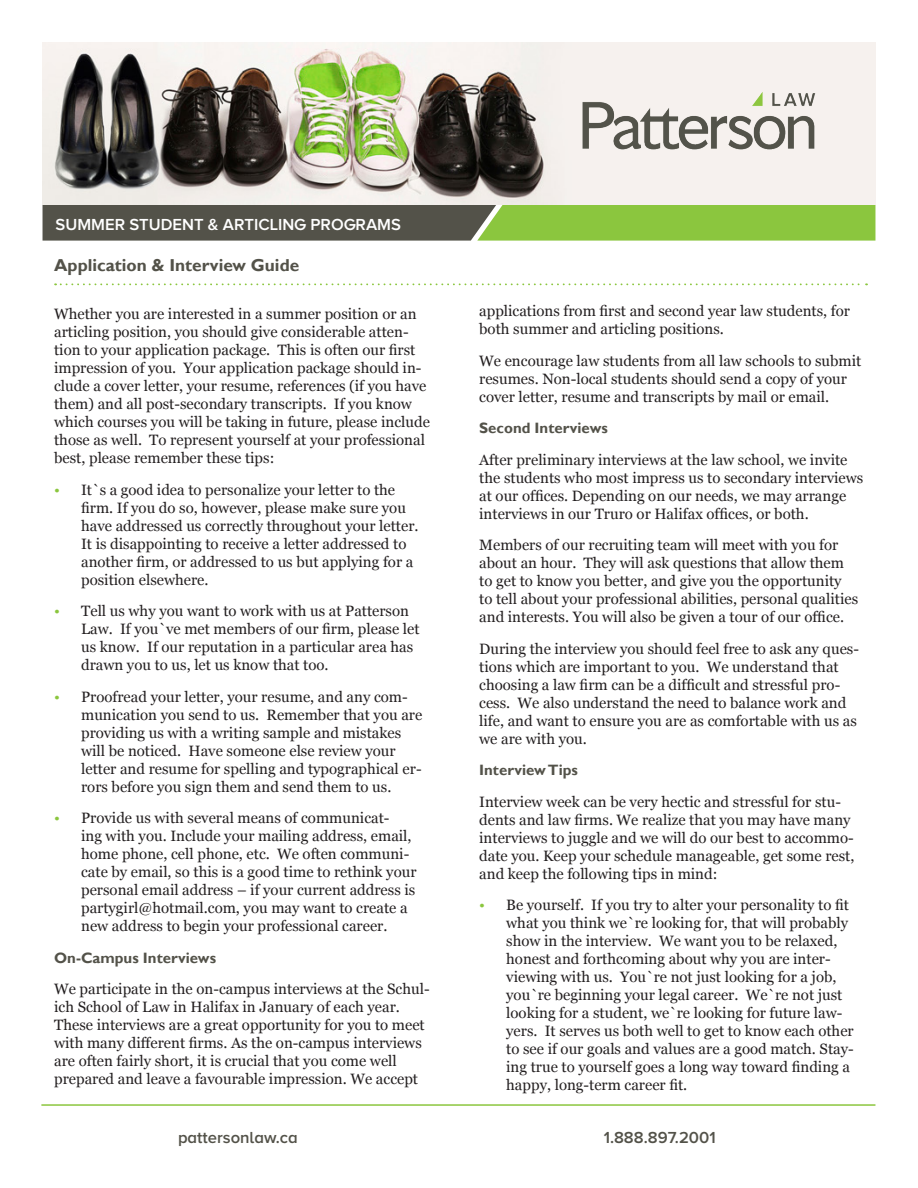
<style>
.page{position:relative;width:918px;height:1188px;background:#fff}
.page>*{position:absolute;margin:0;border:0;box-sizing:border-box;transform-origin:0 0}
.Body{font:700 17.25px "Gill Sans";color:#535249}
.Body-2{font:600 16.65px "Proxima Nova A";color:#fff}
.Body-3{font:600 16.65px "Proxima Nova A";color:#535249}
.t1{font:15px/18px "Georgia";color:#231f20}
.t2{font:700 15px "Gill Sans";color:#535249}
.s1{color:#8bc63e}
</style>
<div class="page">
<svg style="left:43px;top:205px;width:832px;height:36px;background:#6f8a47"></svg>
<svg style="left:55px;top:283px;width:812px;height:2px"></svg>
<hr style="left:41px;top:1104px;width:834px;height:2px;background:#8bc63e">
<img style="left:43px;top:43px;width:832px;height:161px">
<img style="left:564px;top:77px;width:263px;height:104px">
<p class="Body-2" style="left:56px;top:216px;width:347px">SUMMER STUDENT &amp; ARTICLING PROGRAMS</p>
<p class="Body" style="left:54px;top:254px;width:247px">Application &amp; Interview Guide</p>
<p class="t1" style="left:54px;top:305px;width:377px">Whether you are interested in a summer position or an articling position, you should give considerable atten&shy;tion to your application package. This is often our first impression of you. Your application package should in&shy;clude a cover letter, your resume, references (if you have them) and all post-secondary transcripts. If you know which courses you will be taking in future, please include those as well. To represent yourself at your professional best, please remember these tips:</p>
<p class="t1" style="left:81px;top:481px;width:339px;text-indent:-27px"><span class="s1">•</span> It`s a good idea to personalize your letter to the firm. If you do so, however, please make sure you have addressed us correctly throughout your letter.<br>It is disappointing to receive a letter addressed to another firm, or addressed to us but applying for a position elsewhere.</p>
<p class="t1" style="left:81px;top:602px;width:340px;text-indent:-27px"><span class="s1">•</span> Tell us why you want to work with us at Patterson Law. If you`ve met members of our firm, please let us know. If our reputation in a particular area has drawn you to us, let us know that too.</p>
<p class="t1" style="left:81px;top:688px;width:343px;text-indent:-27px"><span class="s1">•</span> Proofread your letter, your resume, and any com&shy;munication you send to us. Remember that you are providing us with a writing sample and mistakes will be noticed. Have someone else review your letter and resume for spelling and typographical er&shy;rors before you sign them and send them to us.</p>
<p class="t1" style="left:81px;top:809px;width:337px;text-indent:-27px"><span class="s1">•</span> Provide us with several means of communicat-<br>ing with you. Include your mailing address, email, home phone, cell phone, etc. We often communi&shy;cate by email, so this is a good time to rethink your personal email address – if your current address is partygirl@hotmail.com, you may want to create a new address to begin your professional career.</p>
<p class="t2" style="left:54px;top:948px;width:163px">On-Campus Interviews</p>
<p class="t1" style="left:54px;top:980px;width:377px">We participate in the on-campus interviews at the Schul&shy;ich School of Law in Halifax in January of each year.<br>These interviews are a great opportunity for you to meet with many different firms. As the on-campus interviews are often fairly short, it is crucial that you come well prepared and leave a favourable impression. We accept</p>
<p class="t1" style="left:479px;top:302px;width:372px">applications from first and second year law students, for both summer and articling positions.</p>
<p class="t1" style="left:479px;top:352px;width:384px">We encourage law students from all law schools to submit resumes. Non-local students should send a copy of your cover letter, resume and transcripts by mail or email.</p>
<p class="t2" style="left:479px;top:419px;width:130px">Second Interviews</p>
<p class="t1" style="left:479px;top:451px;width:386px">After preliminary interviews at the law school, we invite the students who most impress us to secondary interviews at our offices. Depending on our needs, we may arrange interviews in our Truro or Halifax offices, or both.</p>
<p class="t1" style="left:479px;top:536px;width:380px">Members of our recruiting team will meet with you for about an hour. They will ask questions that allow them to get to know you better, and give you the opportunity to tell about your professional abilities, personal qualities and interests. You will also be given a tour of our office.</p>
<p class="t1" style="left:479px;top:640px;width:381px">During the interview you should feel free to ask any ques&shy;tions which are important to you. We understand that choosing a law firm can be a difficult and stressful pro&shy;cess. We also understand the need to balance work and life, and want to ensure you are as comfortable with us as we are with you.</p>
<p class="t2" style="left:479px;top:761px;width:100px">Interview Tips</p>
<p class="t1" style="left:479px;top:793px;width:377px">Interview week can be very hectic and stressful for stu&shy;dents and law firms. We realize that you may have many interviews to juggle and we will do our best to accommo&shy;date you. Keep your schedule manageable, get some rest, and keep the following tips in mind:</p>
<p class="t1" style="left:506px;top:896px;width:349px;text-indent:-27px"><span class="s1">•</span> Be yourself. If you try to alter your personality to fit what you think we`re looking for, that will probably show in the interview. We want you to be relaxed, honest and forthcoming about why you are inter&shy;viewing with us. You`re not just looking for a job, you`re beginning your legal career. We`re not just looking for a student, we`re looking for future law&shy;yers. It serves us both well to get to know each other to see if our goals and values are a good match. Stay&shy;ing true to yourself goes a long way toward finding a happy, long-term career fit.</p>
<p class="Body-3" style="left:178px;top:1128px;width:121px">pattersonlaw.ca</p>
<p class="Body-3" style="left:604px;top:1128px;width:113px">1.888.897.2001</p>
</div>
